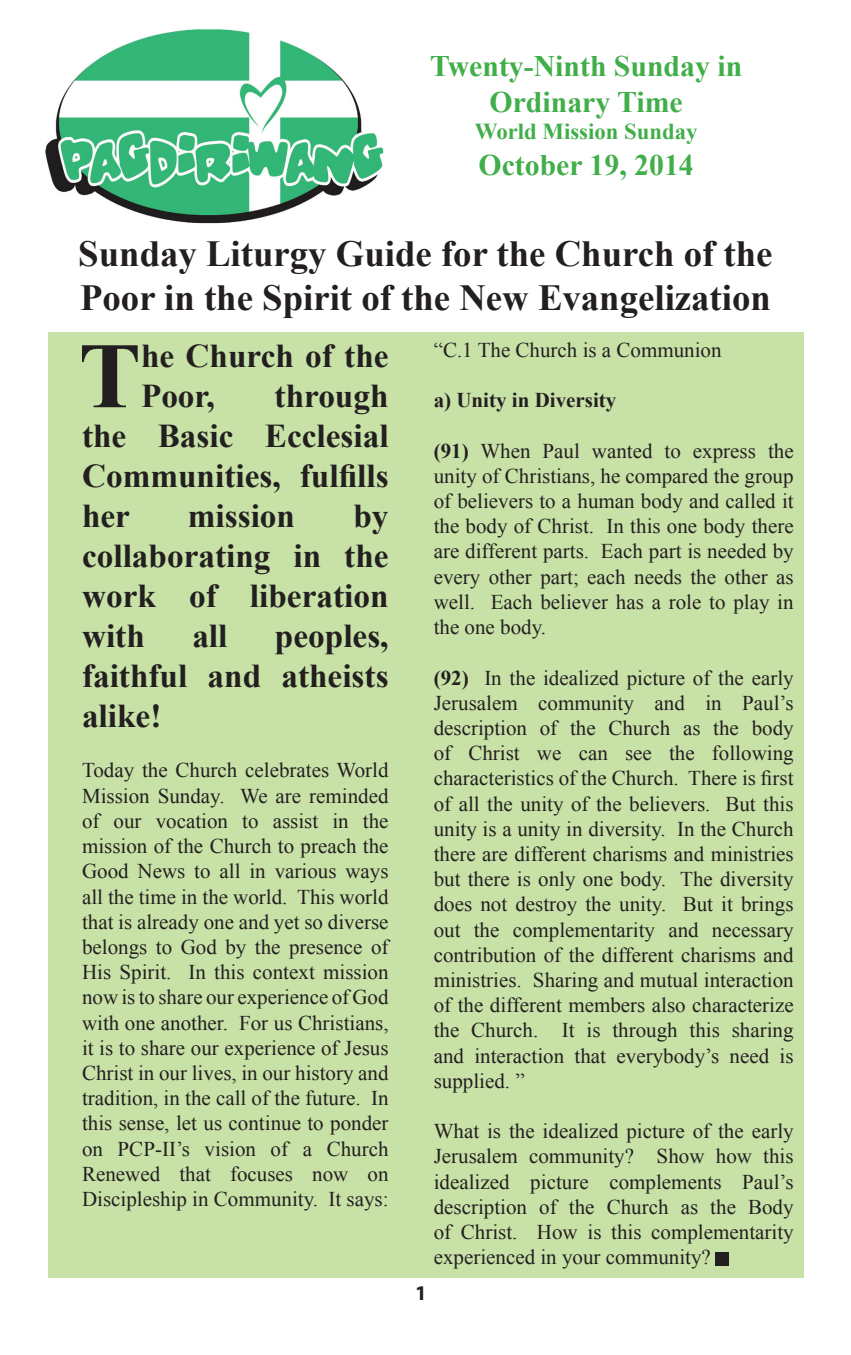
<style>
.page{position:relative;width:851px;height:1355px;background:#fff}
.page>*{position:absolute;margin:0;border:0;box-sizing:border-box;transform-origin:0 0}
.t1{font:700 93.45px "Times New Roman";color:#231f20}
.t2{font:700 36.75px/44.1px "Times New Roman";color:#231f20}
.t3{font:700 33.25px/39.9px "Times New Roman";color:#231f20;text-align:justify}
.t4{font:700 29.75px/35.7px "Times New Roman";color:#40ae49;text-align:center}
.t5{font:700 22.75px "Times New Roman";color:#40ae49}
.t6{font:21px/25.2px "Times New Roman";color:#231f20;text-align:justify}
.t7{font:700 21px "Times New Roman";color:#231f20}
.t8{font:700 21px "Myriad Pro";color:#231f20}
.s1{font-weight:700}
</style>
<div class="page">
<div style="left:49px;top:332px;width:755px;height:945px;background:#c7e1a6"></div>
<div style="left:714px;top:1252px;width:14px;height:14px;background:#231f20"></div>
<img style="left:45px;top:29px;width:339px;height:195px">
<h3 class="t4" style="left:430px;top:48px;width:313px">Twenty-Ninth Sunday in<br>Ordinary Time</h3>
<p class="t5" style="left:475px;top:115px;width:224px">World Mission Sunday</p>
<h3 class="t4" style="left:478px;top:146px;width:217px">October 19, 2014</h3>
<h2 class="t2" style="left:78px;top:231px;width:695px">Sunday Liturgy Guide for the Church of the<br>Poor in the Spirit of the New Evangelization</h2>
<p class="t6" style="left:433px;top:336px;width:289px">“C.1 The Church is a Communion</p>
<p class="t7" style="left:433px;top:385px;width:184px">a) Unity in Diversity</p>
<p class="t6" style="left:433px;top:437px;width:361px"><span class="s1">(91)</span> When Paul wanted to express the unity of Christians, he compared the group of believers to a human body and called it the body of Christ. In this one body there are different parts. Each part is needed by every other part; each needs the other as well. Each believer has a role to play in the one body.</p>
<p class="t6" style="left:433px;top:664px;width:361px"><span class="s1">(92)</span> In the idealized picture of the early Jerusalem community and in Paul’s description of the Church as the body of Christ we can see the following characteristics of the Church. There is first of all the unity of the believers. But this unity is a unity in diversity. In the Church there are different charisms and ministries but there is only one body. The diversity does not destroy the unity. But it brings out the complementarity and necessary contribution of the different charisms and ministries. Sharing and mutual interaction of the different members also characterize the Church. It is through this sharing and interaction that everybody’s need is supplied. ”</p>
<p class="t6" style="left:433px;top:1118px;width:361px">What is the idealized picture of the early Jerusalem community? Show how this idealized picture complements Paul’s description of the Church as the Body of Christ. How is this complementarity experienced in your community?</p>
<h1 class="t1" style="left:79px;top:308px;width:64px">T</h1>
<h3 class="t3" style="left:141px;top:335px;width:249px">he Church of the<br>Poor,</h3>
<h3 class="t3" style="left:82px;top:375px;width:308px;text-indent:192px">through the Basic Ecclesial Communities, fulfills her</h3>
<h3 class="t3" style="left:188px;top:495px;width:109px">mission</h3>
<h3 class="t3" style="left:82px;top:495px;width:308px;text-indent:271px">by collaborating in the work of liberation with</h3>
<h3 class="t3" style="left:82px;top:614px;width:308px;text-indent:193px">peoples, faithful and atheists alike!</h3>
<p class="t6" style="left:82px;top:757px;width:308px">Today the Church celebrates World Mission Sunday. We are reminded of our vocation to assist in the mission of the Church to preach the Good News to all in various ways all the time in the world. This world that is already one and yet so diverse belongs to God by the presence of His Spirit. In this context mission now is to share our experience of God with one another. For us Christians, it is to share our experience of Jesus Christ in our lives, in our history and tradition, in the call of the future. In this sense, let us continue to ponder on PCP-II’s vision of a Church Renewed that focuses now on Discipleship in Community. It says:</p>
<h3 class="t3" style="left:192px;top:614px;width:37px">all</h3>
<p class="t8" style="left:415px;top:1279px;width:13px">1</p>
</div>
